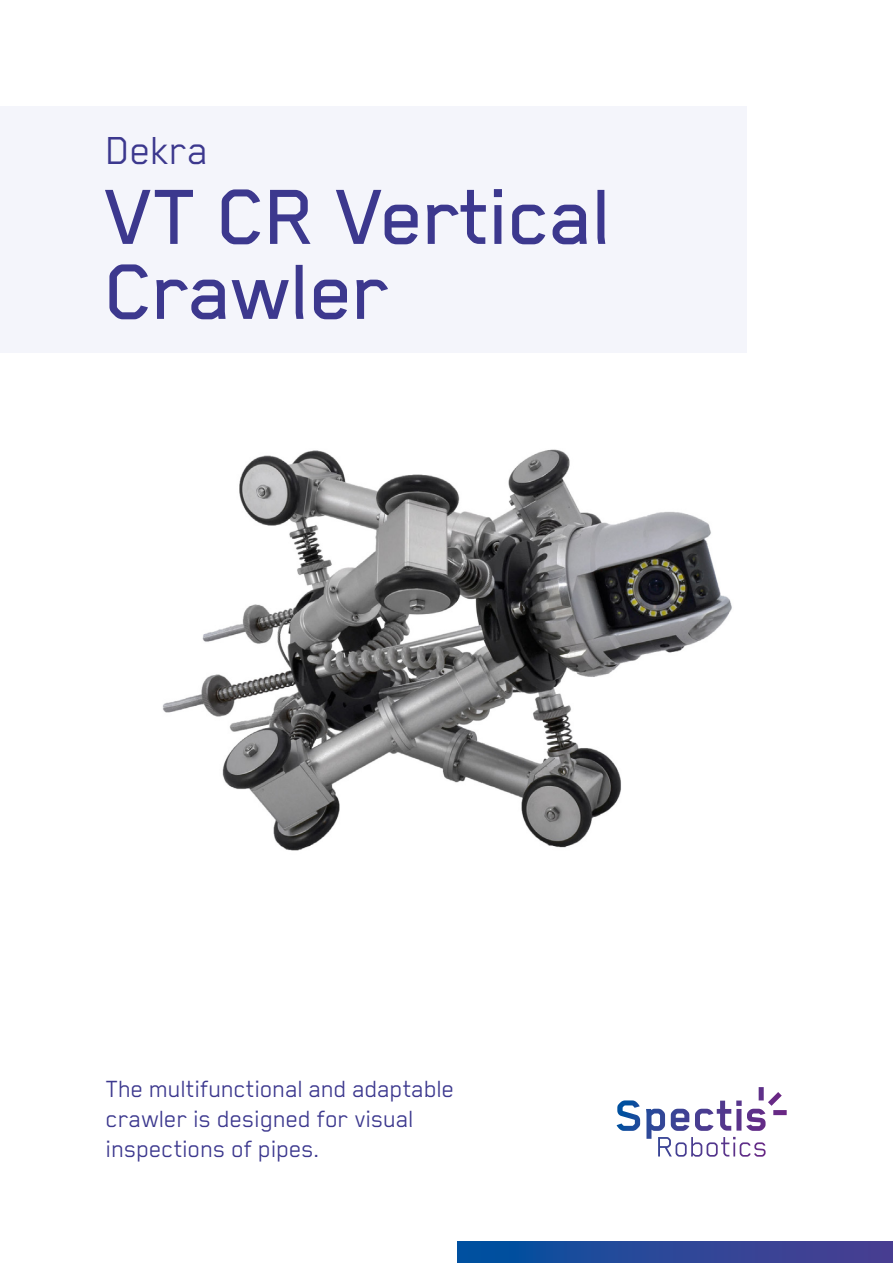
<style>
.page{position:relative;width:893px;height:1263px;background:#fff}
.page>*{position:absolute;margin:0;border:0;box-sizing:border-box;transform-origin:0 0}
.t1{font:500 90px/75px "Blender Pro";letter-spacing:-.01em;color:#3c388e}
.t2{font:45px "Blender Pro";letter-spacing:-.01em;color:#3c388e}
.t3{font:27px/30px "Blender Pro";letter-spacing:-.01em;color:#3c388e}
</style>
<div class="page">
<svg style="left:617px;top:1100px;width:23px;height:31px"></svg>
<svg style="left:646px;top:1087px;width:141px;height:70px"></svg>
<div style="left:457px;top:1242px;width:436px;height:21px;background:linear-gradient(to right,#0151a0,#4f3e91)"></div>
<img style="left:162px;top:449px;width:570px;height:402px">
<div style="left:0;top:106px;width:746px;height:247px;background:#f4f5fb"></div>
<h2 class="t2" style="left:106px;top:126px;width:104px">Dekra</h2>
<h1 class="t1" style="left:106px;top:177px;width:509px">VT CR Vertical<br>Crawler</h1>
<p class="t3" style="left:106px;top:1072px;width:350px">The multifunctional and adaptable crawler is designed for visual inspections of pipes.</p>
</div>
